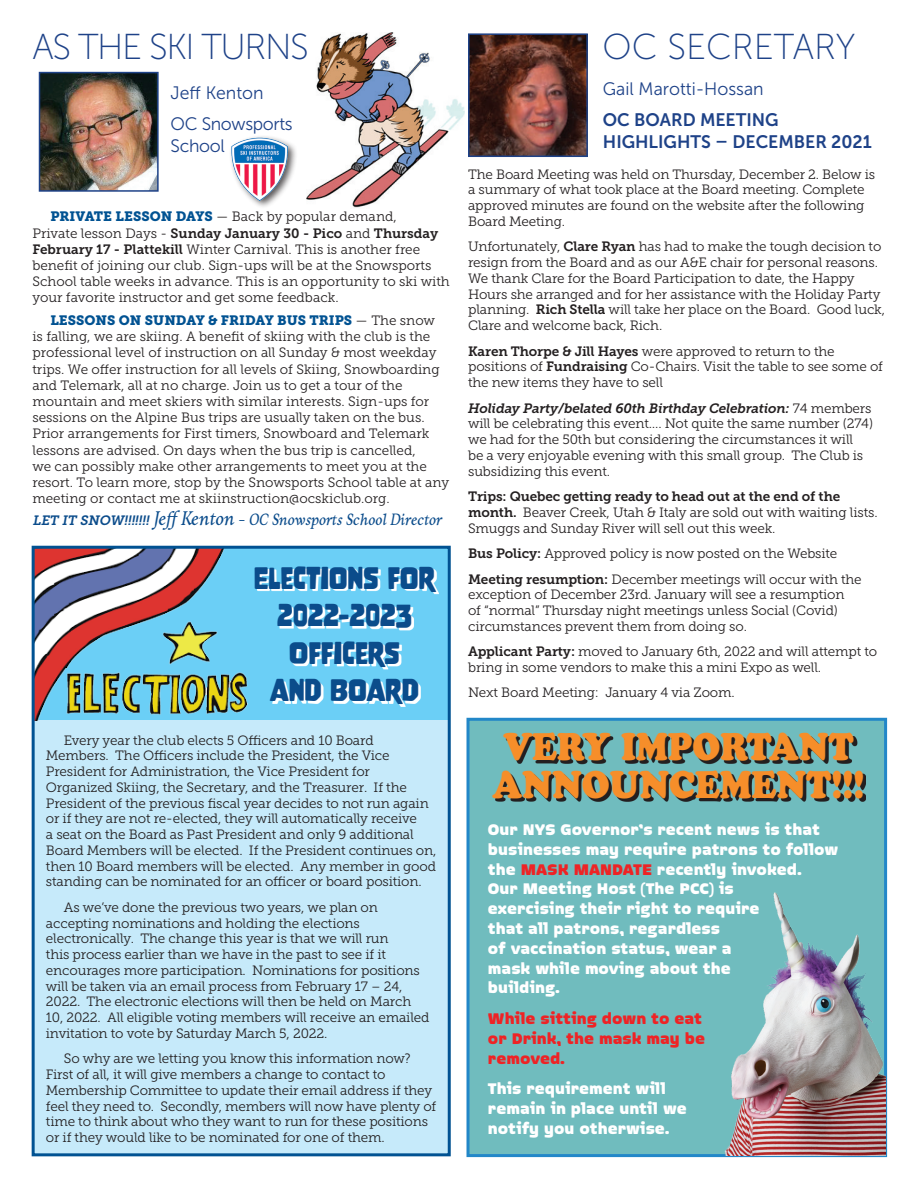
<style>
.page{position:relative;width:918px;height:1188px;background:#fff}
.page>*{position:absolute;margin:0;border:0;box-sizing:border-box;transform-origin:0 0}
.t1{font:38.25px/37.5px "Cooper Black Std";color:#f68e2a;scale:.89 1}
.t2{font:36px "Museo Sans 100";letter-spacing:-.04em;color:#1e4288}
.t3{font:36px "Museo Sans 100";color:#1e4288}
.t4{font:27.9px/37.5px "Nove";letter-spacing:-.01em;color:#0b4c8b;text-align:center}
.t5{font:18px/21.6px "Museo Sans 700";color:#1e4288}
.t6{font:18px "Museo Sans 300";color:#1e4288}
.t7{font:18px/31.3px "Museo Sans 300";letter-spacing:-.02em;color:#1e4288}
.t8{font:900 16.5px/19.8px "Quagmire";color:#fff}
.t9{font:900 16.5px/19.8px "Quagmire";color:#ee2325}
.t10{font:15px "Musee Cursive";color:#0b4c8b}
.t11{font:13.5px/15.8px "Museo Slab 300";letter-spacing:-.01em;color:#231f20}
.t12{font:13.5px "Museo Slab 700";letter-spacing:-.01em;color:#231f20}
.t13{font:italic 13.5px "Museo Slab 700";letter-spacing:-.01em;color:#231f20}
.t14{font:13.5px "Museo Slab 900";color:#015292}
.s1{font-family:"Museo Slab 900";color:#015292}
.s2{font-family:"Museo Slab 300"}
.s3{font-family:"Museo Slab 700"}
.s4{font-family:"Museo Slab 300";color:#231f20}
.s5{font-family:"Museo Slab 700";font-style:italic;font-size:13.5px}
.s6{font-size:18px}
.s7{font-family:"Museo Slab 300";font-style:normal}
.s8{color:#ee2325}
</style>
<div class="page">
<div style="left:33px;top:547px;width:416px;height:608px;background:#c6eafa"></div>
<img style="left:306px;top:33px;width:158px;height:175px">
<img style="left:42px;top:75px;width:114px;height:114px">
<div style="left:39px;top:72px;width:120px;height:120px;border:2px solid #1e4288"></div>
<div style="left:229px;top:135px;width:68px;height:75px;background:#231f20;opacity:.75"></div>
<img style="left:231px;top:137px;width:57px;height:63px">
<img style="left:471px;top:36px;width:114px;height:118px">
<div style="left:468px;top:33px;width:120px;height:124px;border:2px solid #1e4288"></div>
<div style="left:466px;top:718px;width:421px;height:439px;background:#70bcbe;border:3px solid #2287c8"></div>
<svg style="left:496px;top:736px;width:370px;height:66px"></svg>
<img style="left:711px;top:890px;width:175px;height:266px">
<div style="left:32px;top:546px;width:418px;height:174px;background:#6bcff6"></div>
<img style="left:36px;top:550px;width:211px;height:170px">
<svg style="left:257px;top:569px;width:182px;height:138px"></svg>
<div style="left:32px;top:546px;width:419px;height:610px;border:3px solid #015292"></div>
<h2 class="t2" style="left:32px;top:28px;width:278px">AS THE SKI TURNS</h2>
<h3 class="t7" style="left:171px;top:77px;width:124px">Jeff Kenton<br>OC Snowsports</h3>
<h3 class="t6" style="left:171px;top:136px;width:56px">School</h3>
<p class="t11" style="left:50px;top:209px;width:348px"><span class="s1">PRIVATE LESSON DAYS</span> — Back by popular demand,</p>
<p class="t12" style="left:32px;top:225px;width:407px"><span class="s2">Private lesson Days -</span> Sunday January 30 - Pico <span class="s2">and</span> Thursday</p>
<p class="t11" style="left:32px;top:241px;width:419px;line-height:16.2px"><span class="s3">February 17 - Plattekill</span> Winter Carnival. This is another free benefit of joining our club. Sign-ups will be at the Snowsports School table weeks in advance. This is an opportunity to ski with your favorite instructor and get some feedback.</p>
<p class="t14" style="left:50px;top:312px;width:386px">LESSONS ON SUNDAY &amp; FRIDAY BUS TRIPS <span class="s4">— The snow</span></p>
<p class="t11" style="left:32px;top:329px;width:418px;line-height:16.2px">is falling, we are skiing. A benefit of skiing with the club is the professional level of instruction on all Sunday &amp; most weekday trips. We offer instruction for all levels of Skiing, Snowboarding and Telemark, all at no charge. Join us to get a tour of the mountain and meet skiers with similar interests. Sign-ups for sessions on the Alpine Bus trips are usually taken on the bus.<br>Prior arrangements for First timers, Snowboard and Telemark lessons are advised. On days when the bus trip is cancelled,<br>we can possibly make other arrangements to meet you at the resort. To learn more, stop by the Snowsports School table at any meeting or contact me at skiinstruction@ocskiclub.org.</p>
<p class="t10" style="left:32px;top:510px;width:411px"><span class="s5">LET IT SNOW!!!!!!!</span> <span class="s6">JeffKenton -</span> OC Snowsports School Director</p>
<h3 class="t4" style="left:254px;top:560px;width:183px">ELECTIONS FOR<br>2022-2023<br>OFFICERS<br>AND BOARD</h3>
<p class="t11" style="left:46px;top:732px;width:392px;text-indent:18px">Every year the club elects 5 Officers and 10 Board Members. The Officers include the President, the Vice President for Administration, the Vice President for Organized Skiing, the Secretary, and the Treasurer. If the President of the previous fiscal year decides to not run again or if they are not re-elected, they will automatically receive<br>a seat on the Board as Past President and only 9 additional Board Members will be elected. If the President continues on, then 10 Board members will be elected. Any member in good standing can be nominated for an officer or board position.</p>
<p class="t11" style="left:46px;top:899px;width:385px;text-indent:18px">As we’ve done the previous two years, we plan on accepting nominations and holding the elections electronically. The change this year is that we will run<br>this process earlier than we have in the past to see if it encourages more participation. Nominations for positions will be taken via an email process from February 17 – 24, 2022. The electronic elections will then be held on March 10, 2022. All eligible voting members will receive an emailed invitation to vote by Saturday March 5, 2022.</p>
<p class="t11" style="left:46px;top:1051px;width:392px;text-indent:18px">So why are we letting you know this information now?<br>First of all, it will give members a change to contact to Membership Committee to update their email address if they feel they need to. Secondly, members will now have plenty of time to think about who they want to run for these positions or if they would like to be nominated for one of them.</p>
<h2 class="t3" style="left:603px;top:28px;width:254px">OC SECRETARY</h2>
<h3 class="t6" style="left:603px;top:79px;width:162px">Gail Marotti-Hossan</h3>
<h3 class="t5" style="left:603px;top:109px;width:271px">OC BOARD MEETING<br>HIGHLIGHTS – DECEMBER 2021</h3>
<p class="t11" style="left:468px;top:166px;width:409px">The Board Meeting was held on Thursday, December 2. Below is a summary of what took place at the Board meeting. Complete approved minutes are found on the website after the following Board Meeting.</p>
<p class="t11" style="left:468px;top:239px;width:418px">Unfortunately, <span class="s3">Clare Ryan</span> has had to make the tough decision to resign from the Board and as our A&amp;E chair for personal reasons.<br>We thank Clare for the Board Participation to date, the Happy Hours she arranged and for her assistance with the Holiday Party planning. <span class="s3">Rich Stella</span> will take her place on the Board. Good luck, Clare and welcome back, Rich.</p>
<p class="t11" style="left:468px;top:343px;width:416px"><span class="s3">Karen Thorpe &amp; Jill Hayes</span> were approved to return to the positions of <span class="s3">Fundraising</span> Co-Chairs. Visit the table to see some of the new items they have to sell</p>
<p class="t13" style="left:468px;top:400px;width:405px">Holiday Party/belated 60th Birthday Celebration: <span class="s7">74 members</span></p>
<p class="t11" style="left:468px;top:416px;width:406px">will be celebrating this event…. Not quite the same number (274) we had for the 50th but considering the circumstances it will<br>be a very enjoyable evening with this small group. The Club is subsidizing this event.</p>
<p class="t12" style="left:468px;top:489px;width:374px">Trips: Quebec getting ready to head out at the end of the</p>
<p class="t11" style="left:468px;top:504px;width:411px"><span class="s3">month.</span> Beaver Creek, Utah &amp; Italy are sold out with waiting lists.<br>Smuggs and Sunday River will sell out this week.</p>
<p class="t11" style="left:468px;top:541px;width:395px;line-height:25.5px"><span class="s3">Bus Policy:</span> Approved policy is now posted on the Website<br><span class="s3">Meeting resumption:</span> December meetings will occur with the</p>
<p class="t11" style="left:468px;top:587px;width:378px">exception of December 23rd. January will see a resumption of “normal” Thursday night meetings unless Social (Covid) circumstances prevent them from doing so.</p>
<p class="t11" style="left:468px;top:644px;width:411px"><span class="s3">Applicant Party:</span> moved to January 6th, 2022 and will attempt to bring in some vendors to make this a mini Expo as well.</p>
<p class="t11" style="left:468px;top:685px;width:268px">Next Board Meeting: January 4 via Zoom.</p>
<h1 class="t1" style="left:493px;top:728px;width:419px">VERY IMPORTANT<br>ANNOUNCEMENT!!!</h1>
<p class="t8" style="left:488px;top:819px;width:352px">Our NYS Governor’s recent news is that businesses may require patrons to follow the <span class="s8">MASK MANDATE</span> recently invoked.<br>Our Meeting Host (The PCC) is<br>exercising their right to require<br>that all patrons, regardless<br>of vaccination status, wear a<br>mask while moving about the<br>building.</p>
<p class="t9" style="left:488px;top:1008px;width:219px">While sitting down to eat or Drink, the mask may be removed.</p>
<p class="t8" style="left:488px;top:1078px;width:200px">This requirement will remain in place until we notify you otherwise.</p>
</div>
